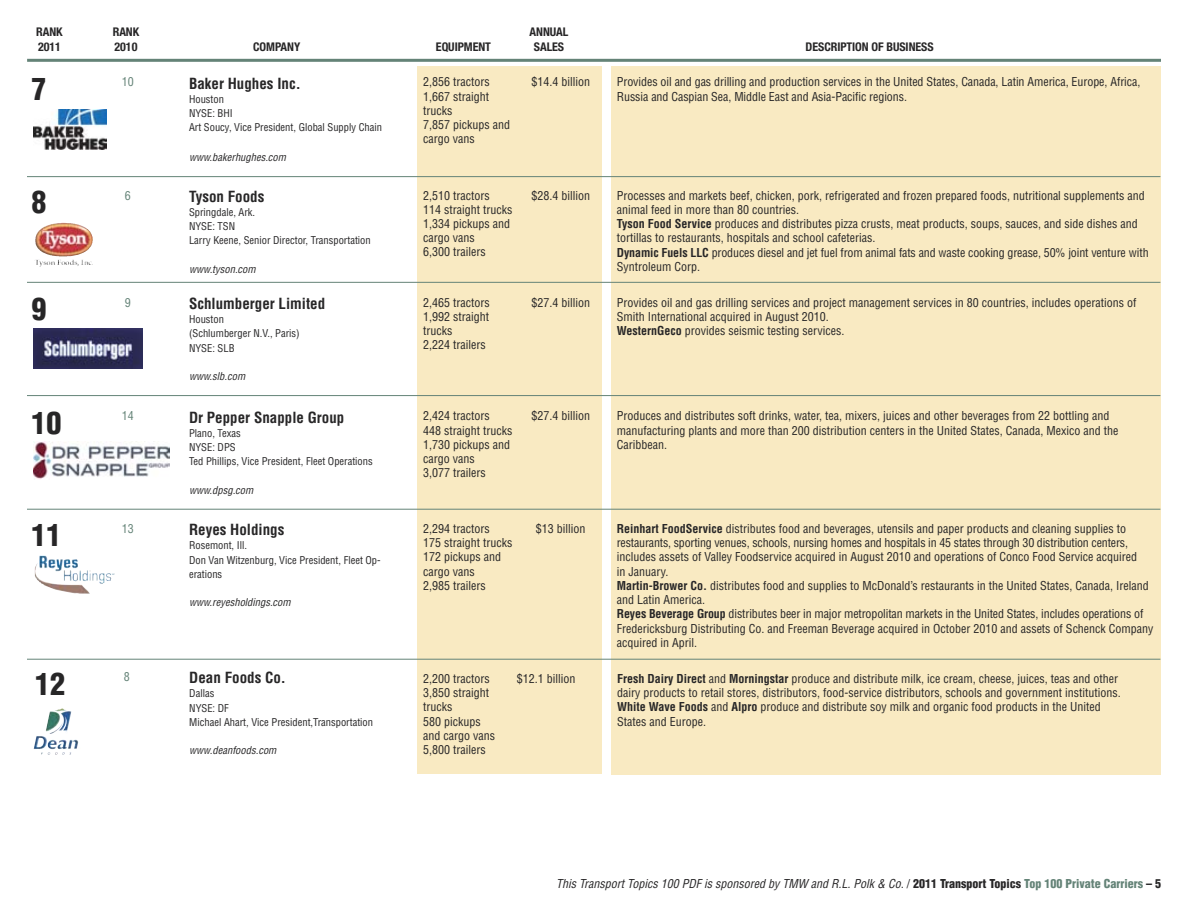
<style>
.page{position:relative;width:1188px;height:918px;background:#fff}
.page>*{position:absolute;margin:0;border:0;box-sizing:border-box;transform-origin:0 0}
.t1{font:900 condensed 30px "Helvetica";color:#272627}
.t2{font:700 condensed 15px "Helvetica";color:#272627}
.t3{font:condensed 12px/14.2px "Helvetica";color:#272627}
.t4{font:italic condensed 12px "Helvetica";color:#272627}
.t5{font:700 condensed 12px "Helvetica Neue";letter-spacing:-.005em;color:#272627}
.t6{font:condensed 12px "Helvetica";color:#648377}
.t7{font:condensed 10.5px/14.2px "Helvetica";color:#272627}
.t8{font:italic condensed 10.5px "Helvetica";color:#272627}
.s1{font-weight:700}
.s2{font-style:normal}
.s3{font-weight:900;font-style:normal}
.s4{font-weight:900;font-style:normal;color:#648377}
</style>
<div class="page">
<hr style="left:27px;top:59px;width:1134px;height:3px;background:#648377">
<div style="left:417px;top:67px;width:185px;height:707px;background:#f9eac2"></div>
<div style="left:612px;top:67px;width:549px;height:708px;background:#f9eac2"></div>
<img style="left:34px;top:110px;width:72px;height:40px">
<hr style="left:27px;top:176px;width:1133px;height:1px;background:#648377">
<img style="left:35px;top:223px;width:58px;height:42px">
<hr style="left:27px;top:282px;width:1133px;height:1px;background:#648377">
<img style="left:34px;top:329px;width:108px;height:40px">
<hr style="left:27px;top:395px;width:1133px;height:1px;background:#648377">
<img style="left:33px;top:442px;width:137px;height:38px">
<hr style="left:27px;top:509px;width:1133px;height:1px;background:#648377">
<hr style="left:27px;top:659px;width:1133px;height:1px;background:#648377">
<img style="left:35px;top:556px;width:79px;height:38px">
<svg style="left:55px;top:708px;width:12px;height:4px"></svg>
<p class="t5" style="left:36px;top:28px;width:28px">RANK</p>
<p class="t5" style="left:113px;top:28px;width:28px">RANK</p>
<p class="t5" style="left:530px;top:28px;width:40px">ANNUAL</p>
<p class="t5" style="left:38px;top:42px;width:24px">2011</p>
<p class="t5" style="left:115px;top:42px;width:24px">2010</p>
<p class="t5" style="left:253px;top:42px;width:49px">COMPANY</p>
<p class="t5" style="left:436px;top:42px;width:57px">EQUIPMENT</p>
<p class="t5" style="left:534px;top:42px;width:32px">SALES</p>
<p class="t5" style="left:806px;top:42px;width:129px">DESCRIPTION OF BUSINESS</p>
<h1 class="t1" style="left:32px;top:77px;width:16px">7</h1>
<p class="t6" style="left:122px;top:77px;width:13px">10</p>
<p class="t2" style="left:189px;top:77px;width:113px">Baker Hughes Inc.</p>
<p class="t3" style="left:531px;top:76px;width:60px">$14.4 billion</p>
<p class="t3" style="left:423px;top:76px;width:88px">2,856 tractors<br>1,667 straight trucks<br>7,857 pickups and cargo vans</p>
<p class="t3" style="left:617px;top:76px;width:525px">Provides oil and gas drilling and production services in the United States, Canada, Latin America, Europe, Africa,<br>Russia and Caspian Sea, Middle East and Asia-Pacific regions.</p>
<p class="t7" style="left:189px;top:93px;width:195px">Houston<br>NYSE: BHI<br>Art Soucy, Vice President, Global Supply Chain</p>
<p class="t8" style="left:189px;top:153px;width:99px">www.bakerhughes.com</p>
<h1 class="t1" style="left:32px;top:190px;width:16px">8</h1>
<p class="t6" style="left:125px;top:190px;width:7px">6</p>
<p class="t2" style="left:189px;top:190px;width:77px">Tyson Foods</p>
<p class="t7" style="left:189px;top:206px;width:183px">Springdale, Ark.<br>NYSE: TSN<br>Larry Keene, Senior Director, Transportation</p>
<p class="t8" style="left:189px;top:265px;width:68px">www.tyson.com</p>
<h1 class="t1" style="left:32px;top:298px;width:16px">9</h1>
<p class="t6" style="left:125px;top:298px;width:7px">9</p>
<p class="t2" style="left:189px;top:298px;width:138px">Schlumberger Limited</p>
<p class="t7" style="left:189px;top:313px;width:112px">Houston<br>(Schlumberger N.V., Paris)<br>NYSE: SLB</p>
<p class="t8" style="left:189px;top:372px;width:58px">www.slb.com</p>
<h1 class="t1" style="left:32px;top:411px;width:31px">10</h1>
<p class="t6" style="left:122px;top:411px;width:13px">14</p>
<p class="t2" style="left:189px;top:411px;width:157px">Dr Pepper Snapple Group</p>
<p class="t7" style="left:189px;top:427px;width:185px">Plano, Texas<br>NYSE: DPS<br>Ted Phillips, Vice President, Fleet Operations</p>
<p class="t8" style="left:189px;top:486px;width:66px">www.dpsg.com</p>
<h1 class="t1" style="left:32px;top:524px;width:31px">11</h1>
<p class="t6" style="left:122px;top:524px;width:13px">13</p>
<p class="t2" style="left:189px;top:524px;width:97px">Reyes Holdings</p>
<p class="t7" style="left:189px;top:539px;width:193px">Rosemont, Ill.<br>Don Van Witzenburg, Vice President, Fleet Op&shy;erations</p>
<p class="t8" style="left:189px;top:598px;width:103px">www.reyesholdings.com</p>
<h1 class="t1" style="left:35px;top:672px;width:32px">12</h1>
<p class="t2" style="left:189px;top:672px;width:98px">Dean Foods Co.</p>
<p class="t6" style="left:124px;top:672px;width:7px">8</p>
<p class="t7" style="left:189px;top:687px;width:185px">Dallas<br>NYSE: DF<br>Michael Ahart, Vice President,Transportation</p>
<p class="t8" style="left:189px;top:747px;width:89px">www.deanfoods.com</p>
<p class="t3" style="left:531px;top:189px;width:60px">$28.4 billion</p>
<p class="t3" style="left:423px;top:189px;width:91px">2,510 tractors<br>114 straight trucks<br>1,334 pickups and cargo vans<br>6,300 trailers</p>
<p class="t3" style="left:617px;top:189px;width:533px">Processes and markets beef, chicken, pork, refrigerated and frozen prepared foods, nutritional supplements and animal feed in more than 80 countries.<br><span class="s1">Tyson Food Service</span> produces and distributes pizza crusts, meat products, soups, sauces, and side dishes and tortillas to restaurants, hospitals and school cafeterias.<br><span class="s1">Dynamic Fuels LLC</span> produces diesel and jet fuel from animal fats and waste cooking grease, 50% joint venture with Syntroleum Corp.</p>
<p class="t3" style="left:531px;top:296px;width:60px">$27.4 billion</p>
<p class="t3" style="left:423px;top:296px;width:68px">2,465 tractors<br>1,992 straight trucks<br>2,224 trailers</p>
<p class="t3" style="left:617px;top:296px;width:521px">Provides oil and gas drilling services and project management services in 80 countries, includes operations of<br>Smith International acquired in August 2010.<br><span class="s1">WesternGeco</span> provides seismic testing services.</p>
<p class="t3" style="left:531px;top:410px;width:60px">$27.4 billion</p>
<p class="t3" style="left:423px;top:410px;width:91px">2,424 tractors<br>448 straight trucks<br>1,730 pickups and cargo vans<br>3,077 trailers</p>
<p class="t3" style="left:617px;top:410px;width:503px">Produces and distributes soft drinks, water, tea, mixers, juices and other beverages from 22 bottling and manufacturing plants and more than 200 distribution centers in the United States, Canada, Mexico and the<br>Caribbean.</p>
<p class="t3" style="left:536px;top:522px;width:51px">$13 billion</p>
<p class="t3" style="left:423px;top:522px;width:91px">2,294 tractors<br>175 straight trucks<br>172 pickups and cargo vans<br>2,985 trailers</p>
<p class="t3" style="left:617px;top:522px;width:538px"><span class="s1">Reinhart FoodService</span> distributes food and beverages, utensils and paper products and cleaning supplies to restaurants, sporting venues, schools, nursing homes and hospitals in 45 states through 30 distribution centers, includes assets of Valley Foodservice acquired in August 2010 and operations of Conco Food Service acquired<br>in January.<br><span class="s1">Martin-Brower Co.</span> distributes food and supplies to McDonald’s restaurants in the United States, Canada, Ireland and Latin America.<br><span class="s1">Reyes Beverage Group</span> distributes beer in major metropolitan markets in the United States, includes operations of Fredericksburg Distributing Co. and Freeman Beverage acquired in October 2010 and assets of Schenck Company acquired in April.</p>
<p class="t3" style="left:423px;top:672px;width:73px">2,200 tractors<br>3,850 straight trucks<br>580 pickups and cargo vans<br>5,800 trailers</p>
<p class="t3" style="left:517px;top:673px;width:60px">$12.1 billion</p>
<p class="t3" style="left:617px;top:672px;width:505px"><span class="s1">Fresh Dairy Direct</span> and <span class="s1">Morningstar</span> produce and distribute milk, ice cream, cheese, juices, teas and other dairy products to retail stores, distributors, food-service distributors, schools and government institutions.<br><span class="s1">White Wave Foods</span> and <span class="s1">Alpro</span> produce and distribute soy milk and organic food products in the United States and Europe.</p>
<p class="t4" style="left:556px;top:879px;width:606px">This Transport Topics 100 PDF is sponsored by TMW and R.L. Polk &amp; Co. <span class="s2">/</span> <span class="s3">2011 Transport Topics</span> <span class="s4">Top 100 Private Carriers</span> <span class="s3">– 5</span></p>
</div>
